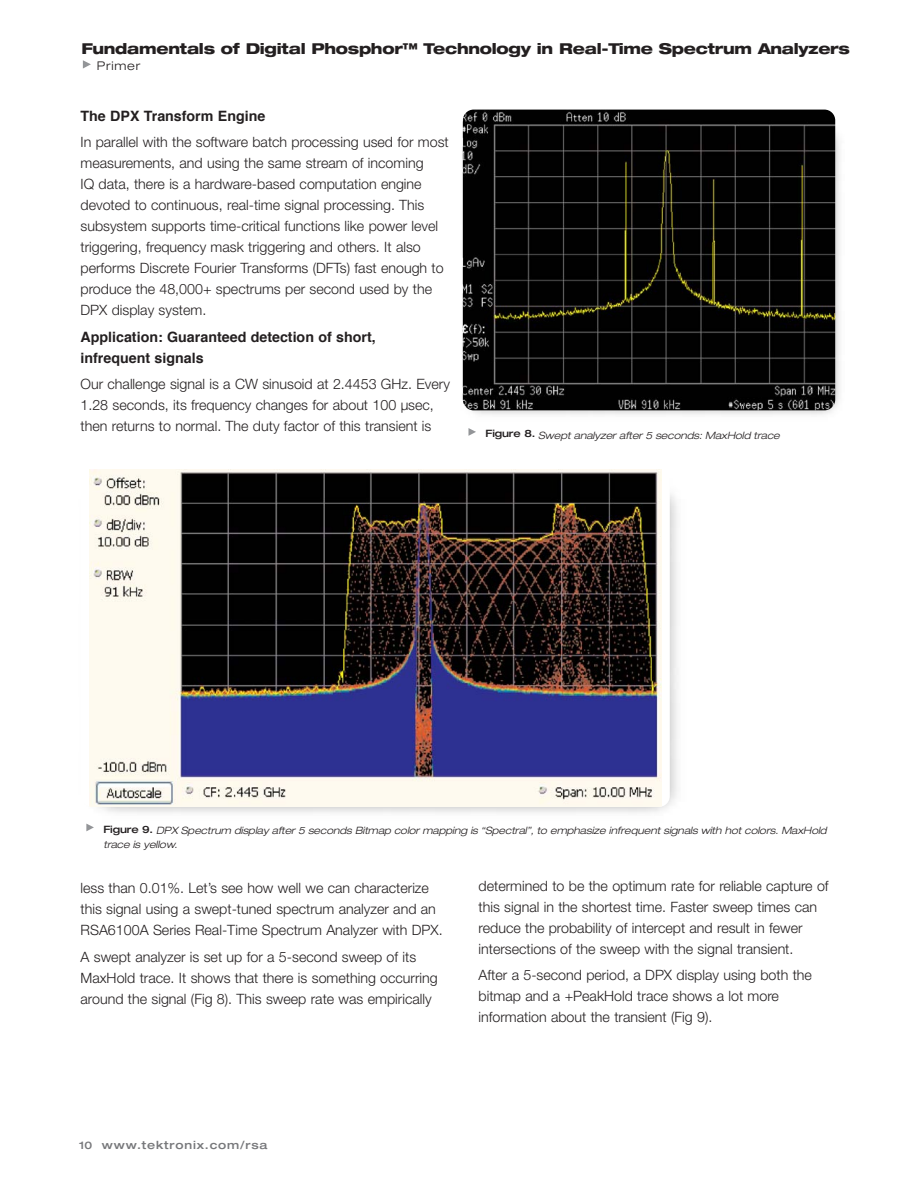
<style>
.page{position:relative;width:918px;height:1188px;background:#fff}
.page>*{position:absolute;margin:0;border:0;box-sizing:border-box;transform-origin:0 0}
.t1{font:800 expanded 15px "Helvetica Neue";letter-spacing:-.02em;color:#231f20}
.t2{font:300 14.25px/21px "Helvetica Neue";color:#231f20}
.t3{font:700 14.25px/21px "Helvetica";color:#231f20}
.t4{font:300 expanded 12px "Helvetica Neue";letter-spacing:.065em;color:#231f20}
.t5{font:500 expanded 11.25px "Helvetica Neue";letter-spacing:.075em;color:#77787b}
.t6{font:italic 300 expanded 10.2px/13.5px "Helvetica Neue";color:#231f20}
.s1{font-weight:500;font-style:normal}
.s2{font-size:10.5px}
</style>
<div class="page">
<svg style="left:83px;top:60px;width:8px;height:9px"></svg>
<img style="left:462px;top:112px;width:378px;height:303px">
<img style="left:463px;top:110px;width:372px;height:300px;border-radius:11px">
<svg style="left:468px;top:428px;width:8px;height:8px"></svg>
<svg style="left:81px;top:468px;width:589px;height:339px"></svg>
<img style="left:90px;top:470px;width:571px;height:337px">
<svg style="left:86px;top:824px;width:8px;height:7px"></svg>
<p class="t1" style="left:81px;top:43px;width:770px">Fundamentals of Digital Phosphor™ Technology in Real-Time Spectrum Analyzers</p>
<p class="t4" style="left:97px;top:62px;width:45px">Primer</p>
<p class="t3" style="left:81px;top:107px;width:186px">The DPX Transform Engine</p>
<p class="t2" style="left:81px;top:133px;width:370px">In parallel with the software batch processing used for most measurements, and using the same stream of incoming<br>IQ data, there is a hardware-based computation engine devoted to continuous, real-time signal processing. This subsystem supports time-critical functions like power level triggering, frequency mask triggering and others. It also performs Discrete Fourier Transforms (DFTs) fast enough to produce the 48,000+ spectrums per second used by the DPX display system.</p>
<p class="t3" style="left:81px;top:327px;width:297px">Application: Guaranteed detection of short, infrequent signals</p>
<p class="t2" style="left:81px;top:375px;width:371px">Our challenge signal is a CW sinusoid at 2.4453 GHz. Every<br>1.28 seconds, its frequency changes for about 100 µsec, then returns to normal. The duty factor of this transient is</p>
<p class="t6" style="left:486px;top:429px;width:298px"><span class="s1">F i g u r e 8 .</span> Swept analyzer after 5 seconds: MaxHold trace</p>
<p class="t6" style="left:103px;top:825px;width:727px"><span class="s1">F i g u r e 9 .</span> DPX Spectrum display after 5 seconds Bitmap color mapping is “Spectral”, to emphasize infrequent signals with hot colors. MaxHold trace is yellow.</p>
<p class="t2" style="left:81px;top:879px;width:364px">less than 0.01%. Let’s see how well we can characterize this signal using a swept-tuned spectrum analyzer and an<br>RSA6100A Series Real-Time Spectrum Analyzer with DPX.</p>
<p class="t2" style="left:81px;top:947px;width:359px">A swept analyzer is set up for a 5-second sweep of its<br>MaxHold trace. It shows that there is something occurring around the signal (Fig 8). This sweep rate was empirically</p>
<p class="t2" style="left:479px;top:877px;width:352px">determined to be the optimum rate for reliable capture of this signal in the shortest time. Faster sweep times can reduce the probability of intercept and result in fewer intersections of the sweep with the signal transient.</p>
<p class="t2" style="left:479px;top:966px;width:335px">After a 5-second period, a DPX display using both the bitmap and a +PeakHold trace shows a lot more information about the transient (Fig 9).</p>
<p class="t5" style="left:79px;top:1141px;width:190px"><span class="s2">10</span> www.tektronix.com/rsa</p>
</div>
